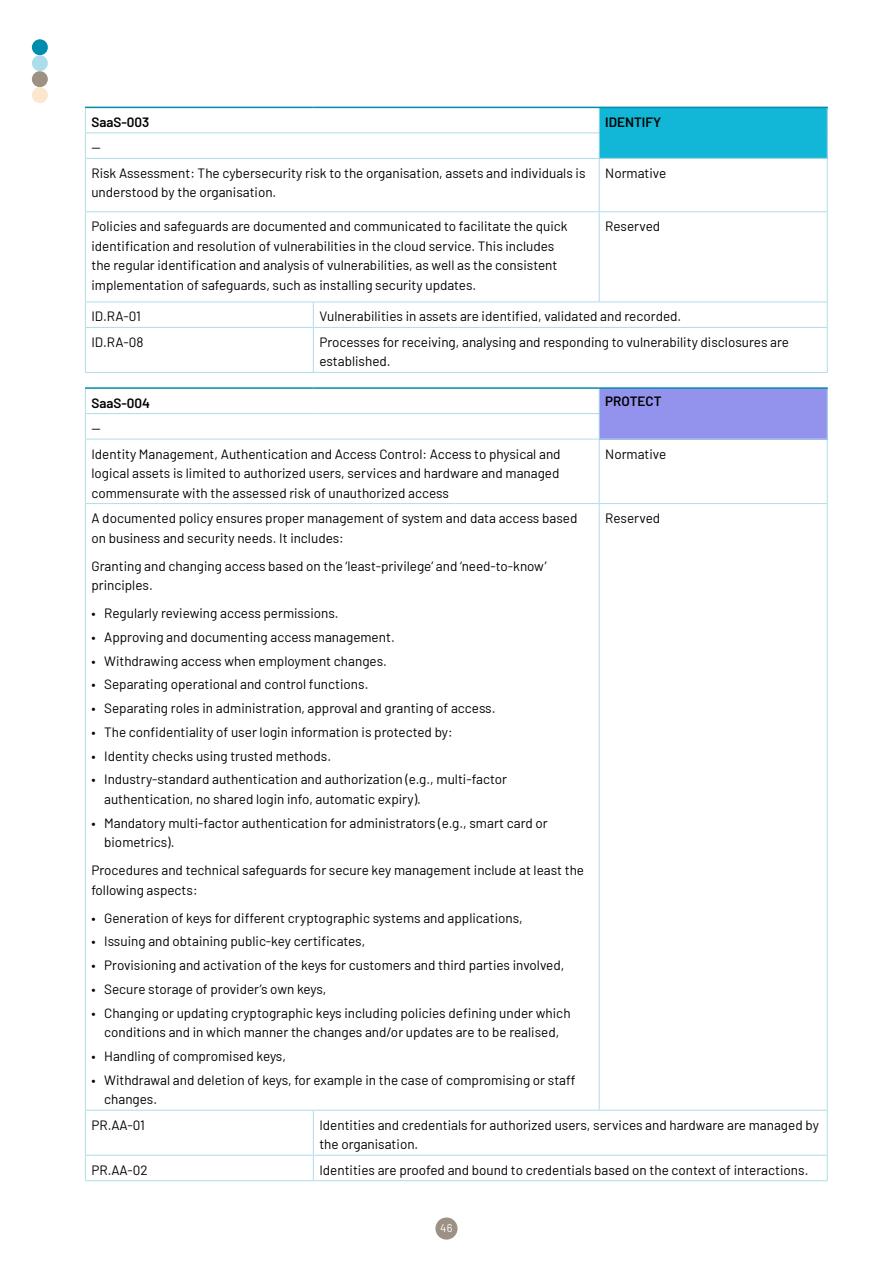
<style>
.page{position:relative;width:893px;height:1263px;background:#fff}
.page>*{position:absolute;margin:0;border:0;box-sizing:border-box;transform-origin:0 0}
.Parag{font:13.5px/19.5px "Barlow";color:#000}
.Parag-2{font:600 13.5px "Barlow";color:#000}
.t1{font:11.25px "Barlow";color:#fff}
</style>
<div class="page">
<div style="left:435px;top:1217px;width:23px;height:22px;background:#9c9182;border-radius:50%"></div>
<div style="left:32px;top:39px;width:16px;height:16px;background:#008cad;border-radius:50%"></div>
<div style="left:32px;top:71px;width:16px;height:16px;background:#9c9182;border-radius:50%"></div>
<div style="left:32px;top:55px;width:16px;height:16px;background:#aeddea;border-radius:50%"></div>
<div style="left:32px;top:87px;width:16px;height:16px;background:#fbe7cd;border-radius:50%"></div>
<div style="left:599px;top:107px;width:228px;height:51px;background:#12b6d6"></div>
<hr style="left:85px;top:132px;width:228px;height:1px;background:#aeddea">
<svg style="left:85px;top:108px;width:1px;height:50px"></svg>
<hr style="left:313px;top:132px;width:287px;height:1px;background:#aeddea">
<svg style="left:599px;top:108px;width:1px;height:50px"></svg>
<svg style="left:827px;top:108px;width:1px;height:50px"></svg>
<hr style="left:85px;top:158px;width:228px;height:1px;background:#aeddea">
<hr style="left:85px;top:159px;width:1px;height:52px;background:#aeddea">
<hr style="left:313px;top:158px;width:286px;height:1px;background:#aeddea">
<hr style="left:599px;top:158px;width:229px;height:1px;background:#aeddea">
<hr style="left:599px;top:159px;width:1px;height:52px;background:#aeddea">
<hr style="left:827px;top:159px;width:1px;height:52px;background:#aeddea">
<hr style="left:85px;top:211px;width:228px;height:1px;background:#aeddea">
<hr style="left:85px;top:212px;width:1px;height:90px;background:#aeddea">
<hr style="left:313px;top:211px;width:286px;height:1px;background:#aeddea">
<hr style="left:599px;top:211px;width:229px;height:1px;background:#aeddea">
<hr style="left:599px;top:212px;width:1px;height:90px;background:#aeddea">
<hr style="left:827px;top:212px;width:1px;height:90px;background:#aeddea">
<hr style="left:85px;top:302px;width:228px;height:1px;background:#aeddea">
<svg style="left:85px;top:302px;width:1px;height:25px"></svg>
<hr style="left:313px;top:302px;width:286px;height:1px;background:#aeddea">
<svg style="left:313px;top:302px;width:1px;height:25px"></svg>
<hr style="left:599px;top:302px;width:229px;height:1px;background:#aeddea">
<svg style="left:827px;top:302px;width:1px;height:25px"></svg>
<hr style="left:85px;top:327px;width:228px;height:1px;background:#aeddea">
<hr style="left:85px;top:328px;width:1px;height:44px;background:#aeddea">
<hr style="left:313px;top:327px;width:286px;height:1px;background:#aeddea">
<hr style="left:313px;top:328px;width:1px;height:44px;background:#aeddea">
<hr style="left:599px;top:327px;width:229px;height:1px;background:#aeddea">
<hr style="left:827px;top:328px;width:1px;height:44px;background:#aeddea">
<hr style="left:85px;top:372px;width:228px;height:1px;background:#aeddea">
<hr style="left:313px;top:372px;width:286px;height:1px;background:#aeddea">
<hr style="left:599px;top:372px;width:229px;height:1px;background:#aeddea">
<hr style="left:85px;top:107px;width:228px;height:1px;background:#008cad">
<hr style="left:313px;top:107px;width:286px;height:1px;background:#008cad">
<hr style="left:599px;top:107px;width:229px;height:1px;background:#008cad">
<div style="left:599px;top:388px;width:228px;height:51px;background:#9393ed"></div>
<hr style="left:85px;top:413px;width:228px;height:1px;background:#aeddea">
<svg style="left:85px;top:389px;width:1px;height:50px"></svg>
<hr style="left:313px;top:413px;width:287px;height:1px;background:#aeddea">
<hr style="left:85px;top:439px;width:228px;height:1px;background:#aeddea">
<hr style="left:85px;top:439px;width:1px;height:64px;background:#aeddea">
<hr style="left:313px;top:439px;width:286px;height:1px;background:#aeddea">
<hr style="left:599px;top:439px;width:1px;height:64px;background:#aeddea">
<hr style="left:827px;top:439px;width:1px;height:64px;background:#aeddea">
<hr style="left:85px;top:503px;width:228px;height:1px;background:#aeddea">
<hr style="left:85px;top:504px;width:1px;height:606px;background:#aeddea">
<hr style="left:313px;top:503px;width:286px;height:1px;background:#aeddea">
<hr style="left:599px;top:503px;width:229px;height:1px;background:#aeddea">
<hr style="left:599px;top:504px;width:1px;height:606px;background:#aeddea">
<hr style="left:827px;top:504px;width:1px;height:606px;background:#aeddea">
<hr style="left:85px;top:1110px;width:228px;height:1px;background:#aeddea">
<hr style="left:85px;top:1110px;width:1px;height:45px;background:#aeddea">
<hr style="left:313px;top:1110px;width:286px;height:1px;background:#aeddea">
<hr style="left:313px;top:1110px;width:1px;height:45px;background:#aeddea">
<hr style="left:599px;top:1110px;width:229px;height:1px;background:#aeddea">
<hr style="left:827px;top:1110px;width:1px;height:45px;background:#aeddea">
<hr style="left:85px;top:1155px;width:228px;height:1px;background:#aeddea">
<svg style="left:85px;top:1155px;width:1px;height:25px"></svg>
<hr style="left:313px;top:1155px;width:286px;height:1px;background:#aeddea">
<svg style="left:313px;top:1155px;width:1px;height:25px"></svg>
<hr style="left:599px;top:1155px;width:229px;height:1px;background:#aeddea">
<svg style="left:827px;top:1155px;width:1px;height:25px"></svg>
<hr style="left:85px;top:1180px;width:228px;height:1px;background:#aeddea">
<hr style="left:313px;top:1180px;width:286px;height:1px;background:#aeddea">
<hr style="left:599px;top:1180px;width:229px;height:1px;background:#aeddea">
<hr style="left:85px;top:387px;width:228px;height:2px;background:#008cad">
<hr style="left:313px;top:387px;width:286px;height:2px;background:#008cad">
<svg style="left:827px;top:389px;width:1px;height:50px"></svg>
<svg style="left:599px;top:389px;width:1px;height:50px"></svg>
<hr style="left:599px;top:439px;width:229px;height:1px;background:#aeddea">
<hr style="left:599px;top:387px;width:229px;height:2px;background:#008cad">
<p class="Parag-2" style="left:91px;top:112px;width:59px">SaaS-003</p>
<p class="Parag-2" style="left:605px;top:112px;width:57px">IDENTIFY</p>
<p class="Parag" style="left:91px;top:137px;width:11px">—</p>
<p class="Parag" style="left:91px;top:162px;width:496px">Risk Assessment: The cybersecurity risk to the organisation, assets and individuals is understood by the organisation.</p>
<p class="Parag" style="left:605px;top:162px;width:63px">Normative</p>
<p class="Parag" style="left:91px;top:216px;width:478px">Policies and safeguards are documented and communicated to facilitate the quick identification and resolution of vulnerabilities in the cloud service. This includes the regular identification and analysis of vulnerabilities, as well as the consistent implementation of safeguards, such as installing security updates.</p>
<p class="Parag" style="left:605px;top:216px;width:57px">Reserved</p>
<p class="Parag" style="left:91px;top:306px;width:51px">ID.RA-01</p>
<p class="Parag" style="left:319px;top:306px;width:363px">Vulnerabilities in assets are identified, validated and recorded.</p>
<p class="Parag" style="left:91px;top:331px;width:54px">ID.RA-08</p>
<p class="Parag" style="left:319px;top:331px;width:471px">Processes for receiving, analysing and responding to vulnerability disclosures are established.</p>
<p class="Parag-2" style="left:91px;top:393px;width:60px">SaaS-004</p>
<p class="Parag-2" style="left:605px;top:391px;width:58px">PROTECT</p>
<p class="Parag" style="left:91px;top:417px;width:11px">—</p>
<p class="Parag" style="left:91px;top:443px;width:471px;text-align:justify">Identity Management, Authentication and Access Control: Access to physical and logical assets is limited to authorized users, services and hardware and managed commensurate with the assessed risk of unauthorized access</p>
<p class="Parag" style="left:605px;top:443px;width:63px">Normative</p>
<p class="Parag" style="left:91px;top:507px;width:488px">A documented policy ensures proper management of system and data access based on business and security needs. It includes:</p>
<p class="Parag" style="left:91px;top:555px;width:457px">Granting and changing access based on the ‘least-privilege’ and ‘need-to-know’ principles.</p>
<p class="Parag" style="left:91px;top:602px;width:249px">• Regularly reviewing access permissions.</p>
<p class="Parag" style="left:91px;top:626px;width:305px">• Approving and documenting access management.</p>
<p class="Parag" style="left:91px;top:650px;width:297px">• Withdrawing access when employment changes.</p>
<p class="Parag" style="left:91px;top:674px;width:278px">• Separating operational and control functions.</p>
<p class="Parag" style="left:91px;top:697px;width:406px">• Separating roles in administration, approval and granting of access.</p>
<p class="Parag" style="left:91px;top:721px;width:363px">• The confidentiality of user login information is protected by:</p>
<p class="Parag" style="left:91px;top:745px;width:241px">• Identity checks using trusted methods.</p>
<p class="Parag" style="left:104px;top:769px;width:404px;text-indent:-13px">• Industry-standard authentication and authorization (e.g., multi-factor authentication, no shared login info, automatic expiry).</p>
<p class="Parag" style="left:104px;top:812px;width:445px;text-indent:-13px">• Mandatory multi-factor authentication for administrators (e.g., smart card or biometrics).</p>
<p class="Parag" style="left:91px;top:859px;width:494px">Procedures and technical safeguards for secure key management include at least the following aspects:</p>
<p class="Parag" style="left:91px;top:907px;width:433px">• Generation of keys for different cryptographic systems and applications,</p>
<p class="Parag" style="left:91px;top:931px;width:275px">• Issuing and obtaining public-key certificates,</p>
<p class="Parag" style="left:91px;top:954px;width:474px">• Provisioning and activation of the keys for customers and third parties involved,</p>
<p class="Parag" style="left:91px;top:978px;width:237px">• Secure storage of provider’s own keys,</p>
<p class="Parag" style="left:91px;top:1002px;width:481px;text-align:center">• Changing or updating cryptographic keys including policies defining under which conditions and in which manner the changes and/or updates are to be realised,</p>
<p class="Parag" style="left:91px;top:1045px;width:196px">• Handling of compromised keys,</p>
<p class="Parag" style="left:104px;top:1069px;width:473px;text-indent:-13px">• Withdrawal and deletion of keys, for example in the case of compromising or staff changes.</p>
<p class="Parag" style="left:605px;top:507px;width:57px">Reserved</p>
<p class="Parag" style="left:91px;top:1114px;width:55px">PR.AA-01</p>
<p class="Parag" style="left:319px;top:1114px;width:501px">Identities and credentials for authorized users, services and hardware are managed by the organisation.</p>
<p class="Parag" style="left:91px;top:1159px;width:58px">PR.AA-02</p>
<p class="Parag" style="left:319px;top:1159px;width:491px">Identities are proofed and bound to credentials based on the context of interactions.</p>
<p class="t1" style="left:440px;top:1220px;width:14px">46</p>
</div>
